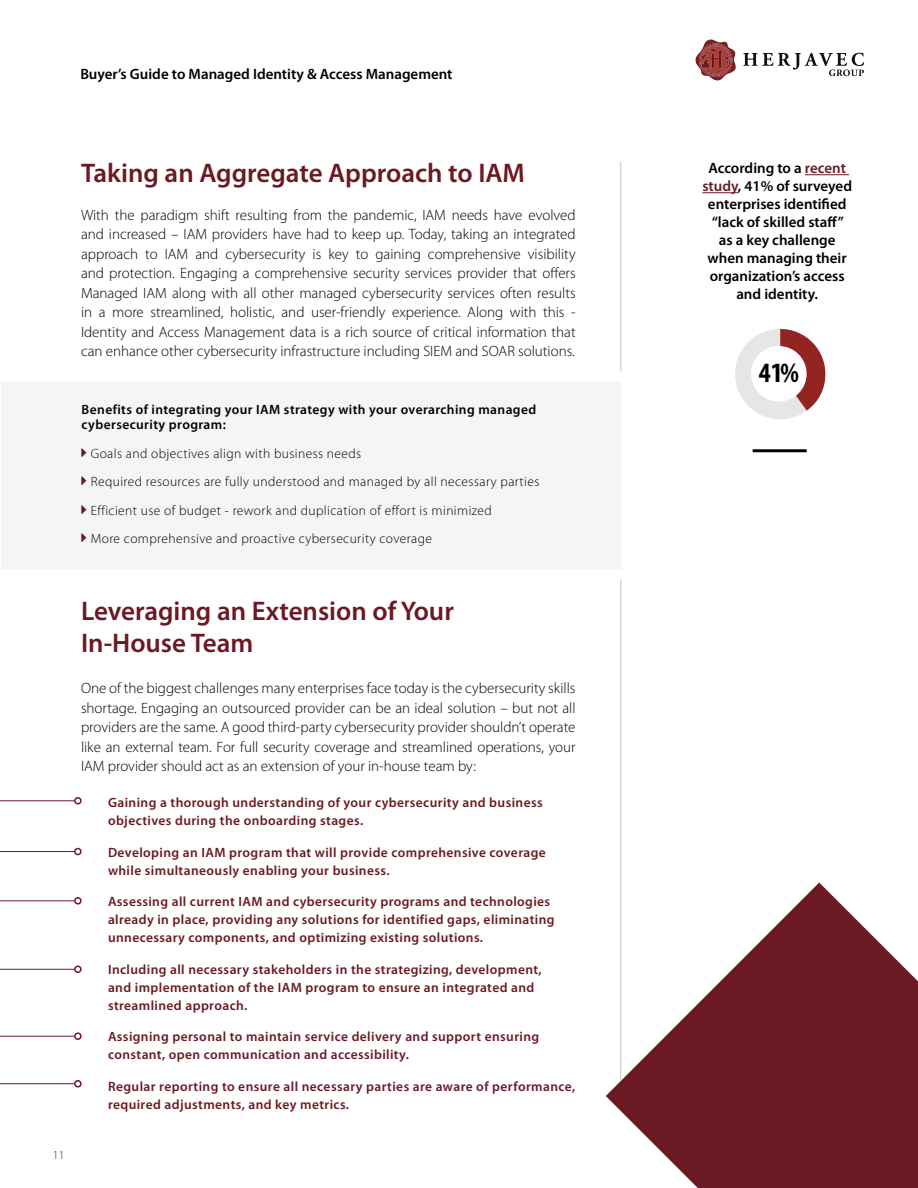
<style>
.page{position:relative;width:918px;height:1188px;background:#fff}
.page>*{position:absolute;margin:0;border:0;box-sizing:border-box;transform-origin:0 0}
.t1{font:700 condensed 28.05px "Myriad Pro";color:#000}
.t2{font:600 27px/32.4px "Myriad Pro";color:#6b1922}
.t3{font:300 15px/19.5px "Myriad Pro";color:#000;text-align:justify}
.t4{font:600 15px/18px "Myriad Pro";color:#000;text-align:center}
.t5{font:600 13.5px/18px "Myriad Pro";letter-spacing:.03em;color:#6b1922}
.t6{font:300 13.5px/28.5px "Myriad Pro";letter-spacing:.03em;color:#000}
.t7{font:600 13.5px/15px "Myriad Pro";letter-spacing:.03em;color:#000}
.t8{font:300 12px "Myriad Pro";color:#6b1922}
.s1{color:#6b1922}
</style>
<div class="page">
<hr style="left:621px;top:162px;width:1px;height:918px;background:#c0c0c0">
<svg style="left:696px;top:39px;width:40px;height:41px"></svg>
<svg style="left:743px;top:53px;width:121px;height:23px"></svg>
<hr style="left:805px;top:174px;width:44px;height:1px;background:#6b1922">
<hr style="left:702px;top:192px;width:36px;height:1px;background:#6b1922">
<hr style="left:753px;top:449px;width:54px;height:3px;background:#000">
<svg style="left:735px;top:329px;width:90px;height:90px"></svg>
<div style="left:751px;top:346px;width:56px;height:56px;background:#fff;border-radius:50%"></div>
<svg style="left:606px;top:883px;width:312px;height:305px;fill:#6b1922"></svg>
<hr style="left:0;top:800px;width:75px;height:1px;background:#6b1922">
<div style="left:74px;top:797px;width:8px;height:8px;border:2px solid #6b1922;border-radius:50%"></div>
<hr style="left:0;top:851px;width:75px;height:1px;background:#6b1922">
<div style="left:74px;top:848px;width:8px;height:7px;border:2px solid #6b1922;border-radius:50%"></div>
<hr style="left:0;top:900px;width:75px;height:1px;background:#6b1922">
<div style="left:74px;top:897px;width:8px;height:8px;border:2px solid #6b1922;border-radius:50%"></div>
<hr style="left:0;top:969px;width:75px;height:1px;background:#6b1922">
<div style="left:74px;top:966px;width:8px;height:7px;border:2px solid #6b1922;border-radius:50%"></div>
<hr style="left:0;top:1036px;width:75px;height:1px;background:#6b1922">
<div style="left:74px;top:1032px;width:8px;height:8px;border:2px solid #6b1922;border-radius:50%"></div>
<hr style="left:0;top:1083px;width:75px;height:1px;background:#6b1922">
<div style="left:74px;top:1080px;width:8px;height:8px;border:2px solid #6b1922;border-radius:50%"></div>
<p class="t4" style="left:80px;top:65px;width:374px">Buyer’s Guide to Managed Identity &amp; Access Management</p>
<h2 class="t2" style="left:81px;top:156px;width:445px">Taking an Aggregate Approach to IAM</h2>
<p class="t3" style="left:81px;top:205px;width:496px">With the paradigm shift resulting from the pandemic, IAM needs have evolved and increased – IAM providers have had to keep up. Today, taking an integrated approach to IAM and cybersecurity is key to gaining comprehensive visibility and protection. Engaging a comprehensive security services provider that offers Managed IAM along with all other managed cybersecurity services often results in a more streamlined, holistic, and user-friendly experience. Along with this - Identity and Access Management data is a rich source of critical information that can enhance other cybersecurity infrastructure including SIEM and SOAR solutions.</p>
<p class="t7" style="left:82px;top:402px;width:456px">Benefits of integrating your IAM strategy with your overarching managed cybersecurity program:</p>
<p class="t6" style="left:91px;top:439px;width:450px">Goals and objectives align with business needs<br>Required resources are fully understood and managed by all necessary parties Efficient use of budget - rework and duplication of effort is minimized<br>More comprehensive and proactive cybersecurity coverage</p>
<p class="t8" style="left:53px;top:1148px;width:13px">11</p>
<h2 class="t2" style="left:81px;top:594px;width:374px">Leveraging an Extension of Your<br>In-House Team</h2>
<p class="t3" style="left:81px;top:679px;width:496px">One of the biggest challenges many enterprises face today is the cybersecurity skills shortage. Engaging an outsourced provider can be an ideal solution – but not all providers are the same. A good third-party cybersecurity provider shouldn’t operate like an external team. For full security coverage and streamlined operations, your IAM provider should act as an extension of your in-house team by:</p>
<p class="t5" style="left:108px;top:793px;width:436px">Gaining a thorough understanding of your cybersecurity and business objectives during the onboarding stages.</p>
<p class="t5" style="left:108px;top:843px;width:439px">Developing an IAM program that will provide comprehensive coverage while simultaneously enabling your business.</p>
<p class="t5" style="left:108px;top:892px;width:448px">Assessing all current IAM and cybersecurity programs and technologies already in place, providing any solutions for identified gaps, eliminating unnecessary components, and optimizing existing solutions.</p>
<p class="t5" style="left:108px;top:960px;width:435px">Including all necessary stakeholders in the strategizing, development, and implementation of the IAM program to ensure an integrated and streamlined approach.</p>
<p class="t5" style="left:108px;top:1027px;width:433px">Assigning personal to maintain service delivery and support ensuring constant, open communication and accessibility.</p>
<p class="t5" style="left:108px;top:1077px;width:469px">Regular reporting to ensure all necessary parties are aware of performance, required adjustments, and key metrics.</p>
<p class="t4" style="left:702px;top:159px;width:151px">According to a <span class="s1">recent study</span>, 41% of surveyed enterprises identified “lack of skilled staff” as a key challenge when managing their organization’s access and identity.</p>
<h1 class="t1" style="left:759px;top:357px;width:41px">41%</h1>
</div>
